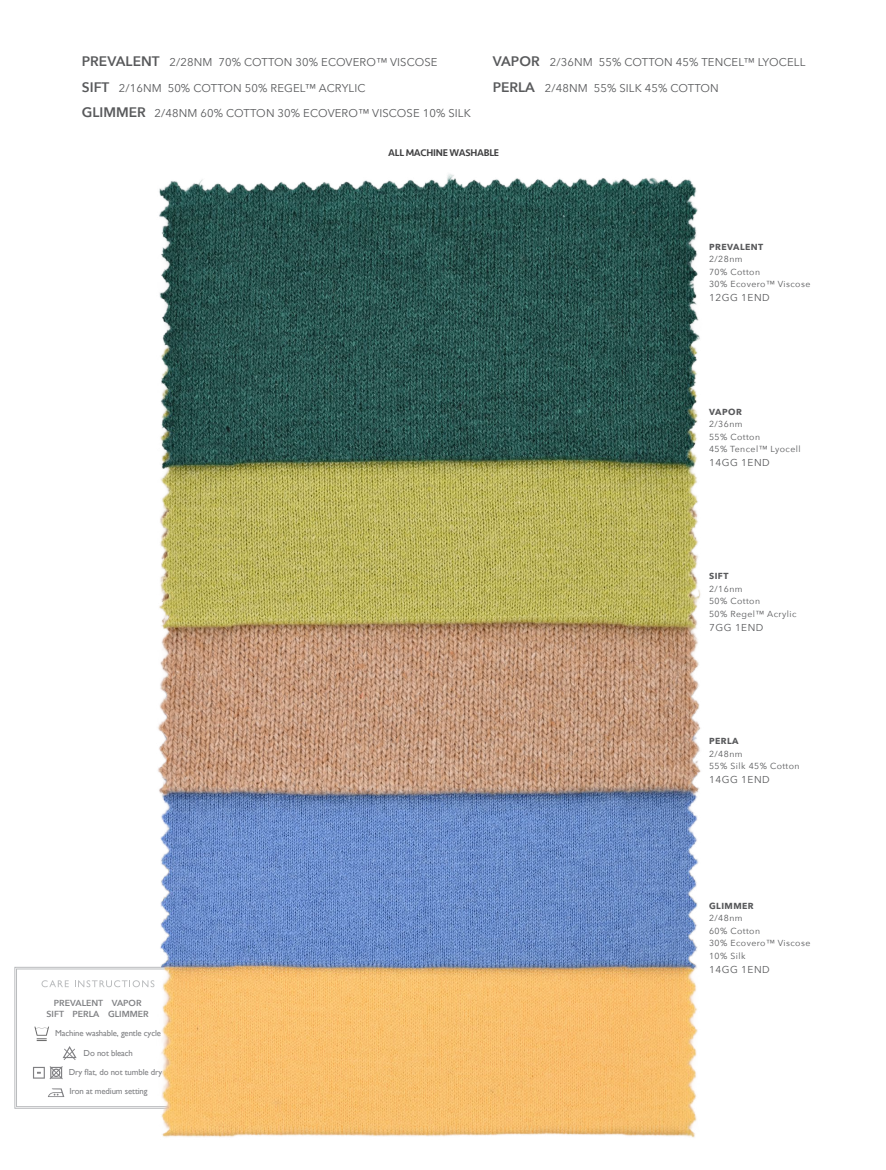
<style>
.page{position:relative;width:886px;height:1170px;background:#fff}
.page>*{position:absolute;margin:0;border:0;box-sizing:border-box;transform-origin:0 0}
.t1{font:11.25px "Avenir Next";letter-spacing:.01em;color:#58595b}
.t2{font:10px "Avenir Next";letter-spacing:.05em;color:#58595b}
.t3{font:500 10px "Seravek";letter-spacing:-.03em;color:#404041}
.t4{font:8.75px/12.5px "Avenir Next";letter-spacing:.05em;color:#58595b}
.t5{font:8.75px "Gill Sans";letter-spacing:-.015em;color:#808184}
.t6{font:600 8.75px/11.6px "Avenir Next";color:#808184;text-align:center}
.t7{font:700 8.75px "Avenir Next";letter-spacing:.05em;color:#58595b}
.s1{font-weight:600;font-size:13.75px}
</style>
<div class="page">
<img style="left:24px;top:174px;width:677px;height:964px">
<p class="t1" style="left:82px;top:53px;width:357px"><span class="s1">PREVALENT</span> 2/28NM 70% COTTON 30% ECOVERO™ VISCOSE</p>
<p class="t1" style="left:82px;top:78px;width:285px"><span class="s1">SIFT</span> 2/16NM 50% COTTON 50% REGEL™ ACRYLIC</p>
<p class="t1" style="left:82px;top:104px;width:390px"><span class="s1">GLIMMER</span> 2/48NM 60% COTTON 30% ECOVERO™ VISCOSE 10% SILK</p>
<p class="t1" style="left:493px;top:53px;width:314px"><span class="s1">VAPOR</span> 2/36NM 55% COTTON 45% TENCEL™ LYOCELL</p>
<p class="t1" style="left:493px;top:78px;width:228px"><span class="s1">PERLA</span> 2/48NM 55% SILK 45% COTTON</p>
<p class="t6" style="left:47px;top:996px;width:104px">PREVALENT VAPOR<br>SIFT PERLA GLIMMER</p>
<p class="t5" style="left:55px;top:1028px;width:107px">Machine washable, gentle cycle</p>
<p class="t5" style="left:84px;top:1047px;width:51px">Do not bleach</p>
<p class="t5" style="left:69px;top:1066px;width:95px">Dry flat, do not tumble dry</p>
<p class="t5" style="left:69px;top:1086px;width:80px">Iron at medium setting</p>
<p class="t3" style="left:388px;top:146px;width:112px">ALL MACHINE WASHABLE</p>
<p class="t7" style="left:709px;top:239px;width:56px">PREVALENT</p>
<p class="t4" style="left:709px;top:252px;width:103px">2/28nm<br>70% Cotton<br>30% Ecovero™ Viscose</p>
<p class="t2" style="left:709px;top:289px;width:62px">12GG 1END</p>
<p class="t7" style="left:709px;top:404px;width:34px">VAPOR</p>
<p class="t4" style="left:709px;top:417px;width:93px">2/36nm<br>55% Cotton<br>45% Tencel™ Lyocell</p>
<p class="t2" style="left:709px;top:454px;width:62px">14GG 1END</p>
<p class="t7" style="left:709px;top:568px;width:21px">SIFT</p>
<p class="t4" style="left:709px;top:582px;width:89px">2/16nm<br>50% Cotton<br>50% Regel™ Acrylic</p>
<p class="t2" style="left:709px;top:618px;width:56px">7GG 1END</p>
<p class="t7" style="left:709px;top:733px;width:31px">PERLA</p>
<p class="t4" style="left:709px;top:747px;width:92px">2/48nm<br>55% Silk 45% Cotton</p>
<p class="t2" style="left:709px;top:771px;width:62px">14GG 1END</p>
<p class="t7" style="left:709px;top:898px;width:46px">GLIMMER</p>
<p class="t4" style="left:709px;top:911px;width:103px">2/48nm<br>60% Cotton<br>30% Ecovero™ Viscose<br>10% Silk</p>
<p class="t2" style="left:709px;top:960px;width:62px">14GG 1END</p>
</div>
